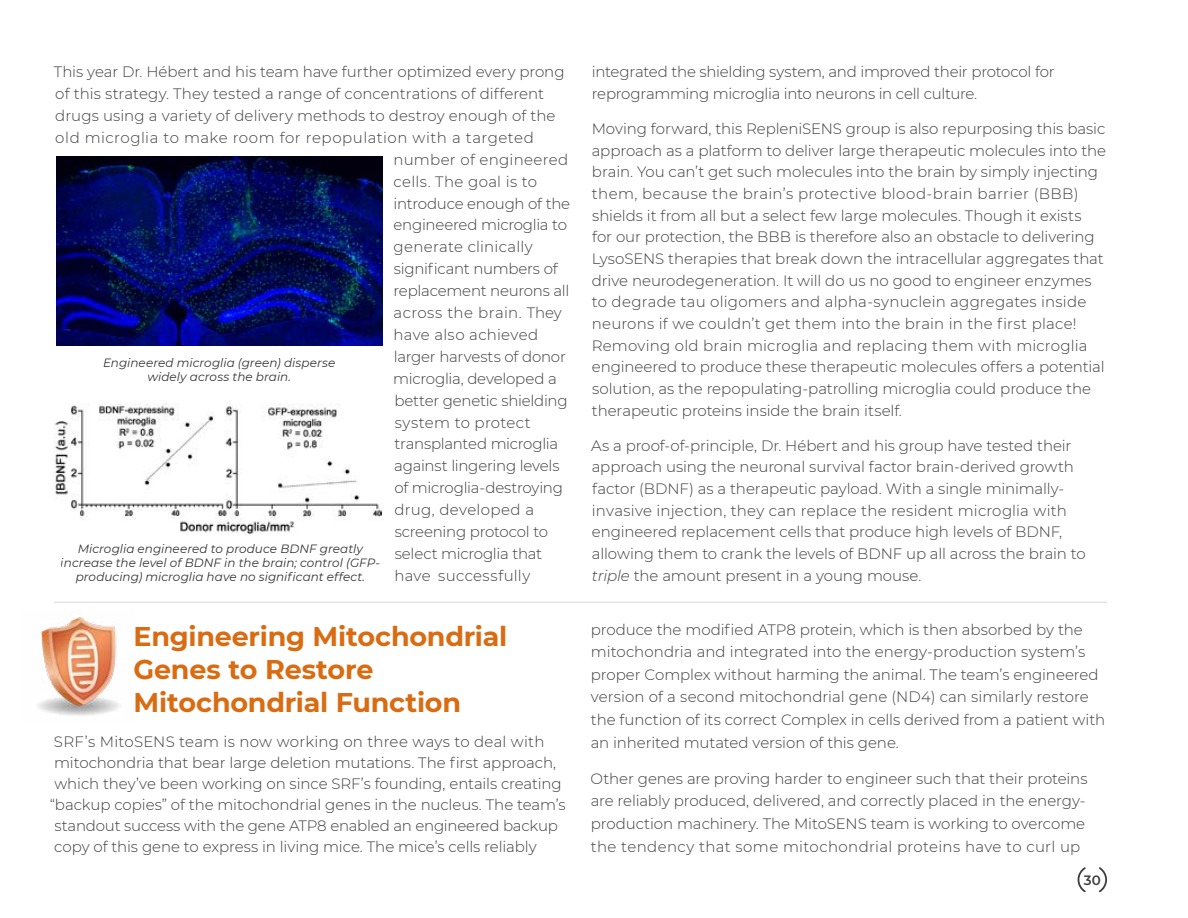
<style>
.page{position:relative;width:1188px;height:918px;background:#fff}
.page>*{position:absolute;margin:0;border:0;box-sizing:border-box;transform-origin:0 0}
.t1{font:700 27px/33px "Montserrat";letter-spacing:-.01em;color:#d96c12}
.t2{font:300 15px/21.6px "Montserrat";letter-spacing:-.005em;color:#3e3d40}
.t3{font:300 15px/22.6px "Montserrat";letter-spacing:-.005em;color:#3d3d3f}
.t4{font:300 15px "Montserrat";letter-spacing:.02em;color:#3e3d40}
.t5{font:300 15px "Montserrat";letter-spacing:.03em;color:#3e3d40}
.t6{font:300 15px "Montserrat";letter-spacing:.015em;color:#3d3d3f}
.t7{font:300 15px "Montserrat";letter-spacing:-.025em;color:#3e3d40}
.t8{font:300 15px "Montserrat";letter-spacing:.015em;color:#3e3d40}
.t9{font:600 13.5px "Montserrat";color:#3e3d40}
.t10{font:italic 12px/14.4px "Montserrat";letter-spacing:.005em;color:#000;text-align:center}
.s1{font-style:italic}
</style>
<div class="page">
<svg style="left:1077px;top:867px;width:30px;height:26px"></svg>
<hr style="left:54px;top:602px;width:1053px;height:1px;background:#e3e4e4">
<img style="left:57px;top:156px;width:326px;height:190px">
<img style="left:54px;top:404px;width:328px;height:130px">
<img style="left:38px;top:611px;width:82px;height:105px">
<p class="t2" style="left:54px;top:61px;width:512px">This year Dr. Hébert and his team have further optimized every prong</p>
<p class="t2" style="left:55px;top:82px;width:490px">of this strategy. They tested a range of concentrations of different</p>
<p class="t2" style="left:55px;top:104px;width:502px">drugs using a variety of delivery methods to destroy enough of the</p>
<p class="t5" style="left:55px;top:127px;width:480px">old microglia to make room for repopulation with a targeted</p>
<p class="t4" style="left:394px;top:149px;width:176px">number of engineered</p>
<p class="t4" style="left:394px;top:171px;width:145px">cells. The goal is to</p>
<p class="t2" style="left:394px;top:192px;width:178px">introduce enough of the</p>
<p class="t7" style="left:394px;top:215px;width:175px">engineered microglia to</p>
<p class="t8" style="left:394px;top:237px;width:141px">generate clinically</p>
<p class="t2" style="left:394px;top:258px;width:165px">significant numbers of</p>
<p class="t2" style="left:394px;top:280px;width:177px">replacement neurons all</p>
<p class="t4" style="left:393px;top:303px;width:170px">across the brain. They</p>
<p class="t4" style="left:394px;top:324px;width:146px">have also achieved</p>
<p class="t2" style="left:394px;top:345px;width:174px">larger harvests of donor</p>
<p class="t2" style="left:393px;top:367px;width:165px">microglia, developed a</p>
<p class="t2" style="left:394px;top:389px;width:175px">better genetic shielding</p>
<p class="t4" style="left:395px;top:412px;width:138px">system to protect</p>
<p class="t2" style="left:394px;top:433px;width:165px">transplanted microglia</p>
<p class="t2" style="left:394px;top:455px;width:167px">against lingering levels</p>
<p class="t2" style="left:394px;top:477px;width:170px">of microglia-destroying</p>
<p class="t4" style="left:394px;top:500px;width:141px">drug, developed a</p>
<p class="t2" style="left:395px;top:520px;width:155px">screening protocol to</p>
<p class="t2" style="left:395px;top:542px;width:149px">select microglia that</p>
<p class="t4" style="left:394px;top:565px;width:137px">have successfully</p>
<p class="t10" style="left:103px;top:355px;width:234px">Engineered microglia (green) disperse widely across the brain.</p>
<p class="t10" style="left:61px;top:541px;width:321px">Microglia engineered to produce BDNF greatly increase the level of BDNF in the brain; control (GFP&shy;producing) microglia have no significant effect.</p>
<h1 class="t1" style="left:133px;top:619px;width:375px">Engineering Mitochondrial<br>Genes to Restore<br>Mitochondrial Function</h1>
<p class="t6" style="left:54px;top:731px;width:492px">SRF’s MitoSENS team is now working on three ways to deal with</p>
<p class="t3" style="left:54px;top:751px;width:504px">mitochondria that bear large deletion mutations. The first approach,</p>
<p class="t3" style="left:54px;top:772px;width:509px">which they’ve been working on since SRF’s founding, entails creating</p>
<p class="t3" style="left:50px;top:793px;width:517px">“backup copies” of the mitochondrial genes in the nucleus. The team’s</p>
<p class="t3" style="left:55px;top:814px;width:505px">standout success with the gene ATP8 enabled an engineered backup</p>
<p class="t3" style="left:54px;top:835px;width:484px">copy of this gene to express in living mice. The mice’s cells reliably</p>
<p class="t2" style="left:592px;top:60px;width:464px">integrated the shielding system, and improved their protocol for reprogramming microglia into neurons in cell culture.</p>
<p class="t2" style="left:592px;top:117px;width:516px">Moving forward, this RepleniSENS group is also repurposing this basic approach as a platform to deliver large therapeutic molecules into the brain. You can’t get such molecules into the brain by simply injecting them, because the brain’s protective blood-brain barrier (BBB) shields it from all but a select few large molecules. Though it exists<br>for our protection, the BBB is therefore also an obstacle to delivering LysoSENS therapies that break down the intracellular aggregates that drive neurodegeneration. It will do us no good to engineer enzymes to degrade tau oligomers and alpha-synuclein aggregates inside neurons if we couldn’t get them into the brain in the first place!<br>Removing old brain microglia and replacing them with microglia engineered to produce these therapeutic molecules offers a potential solution, as the repopulating-patrolling microglia could produce the therapeutic proteins inside the brain itself.</p>
<p class="t2" style="left:591px;top:434px;width:496px">As a proof-of-principle, Dr. Hébert and his group have tested their approach using the neuronal survival factor brain-derived growth factor (BDNF) as a therapeutic payload. With a single minimally&shy;invasive injection, they can replace the resident microglia with engineered replacement cells that produce high levels of BDNF, allowing them to crank the levels of BDNF up all across the brain to <span class="s1">triple</span> the amount present in a young mouse.</p>
<p class="t3" style="left:591px;top:617px;width:516px">produce the modified ATP8 protein, which is then absorbed by the mitochondria and integrated into the energy-production system’s proper Complex without harming the animal. The team’s engineered version of a second mitochondrial gene (ND4) can similarly restore the function of its correct Complex in cells derived from a patient with an inherited mutated version of this gene.</p>
<p class="t3" style="left:591px;top:767px;width:498px">Other genes are proving harder to engineer such that their proteins are reliably produced, delivered, and correctly placed in the energy&shy;production machinery. The MitoSENS team is working to overcome the tendency that some mitochondrial proteins have to curl up</p>
<p class="t9" style="left:1084px;top:870px;width:19px">30</p>
</div>
